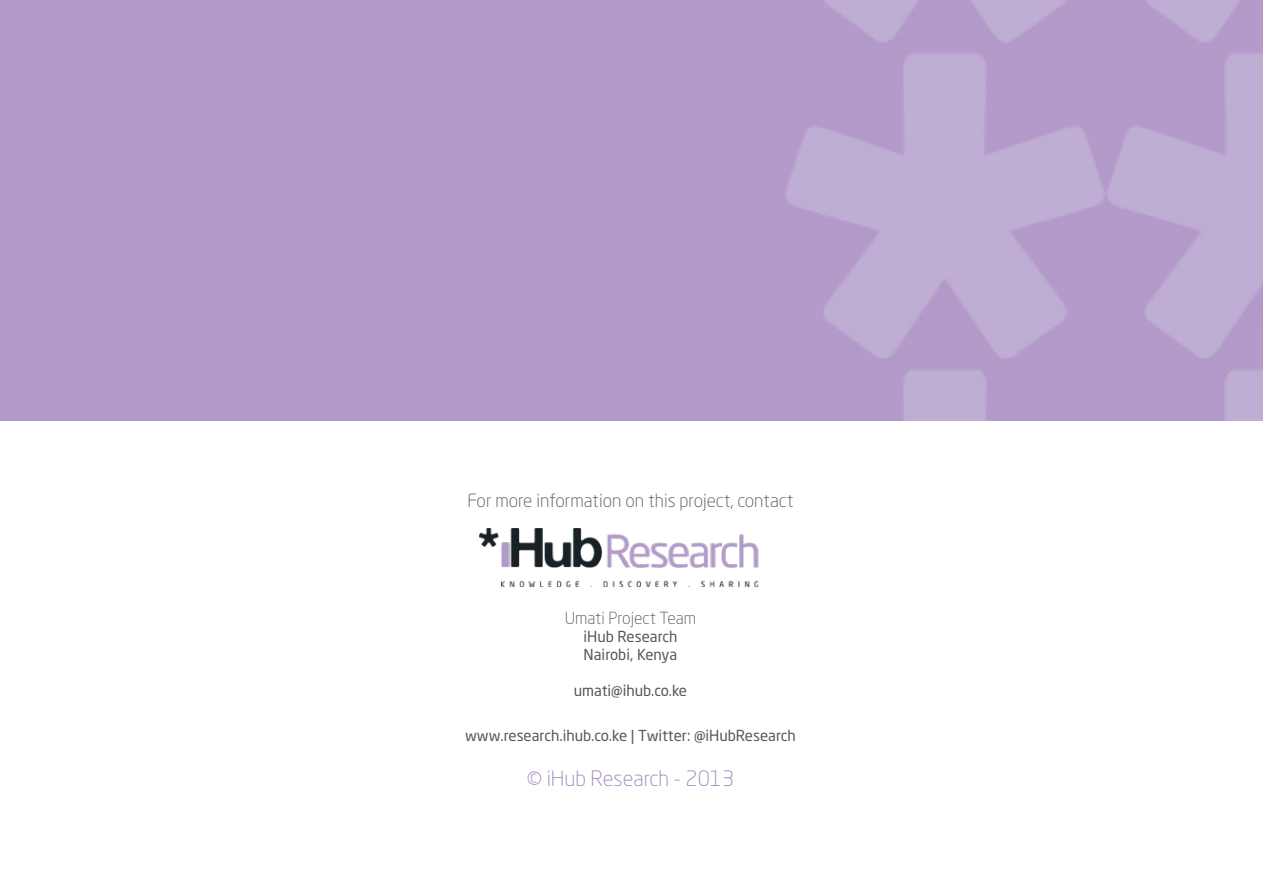
<style>
.page{position:relative;width:1263px;height:893px;background:#fff}
.page>*{position:absolute;margin:0;border:0;box-sizing:border-box;transform-origin:0 0}
.t1{font:300 21px "Neo Sans Std";color:#a188bf}
.t2{font:300 18px "Neo Sans Std";color:#58595b}
.t3{font:300 16.5px "Neo Sans Std";color:#58595b}
.t4{font:15px/18px "Neo Sans Std";color:#58595b}
</style>
<div class="page">
<img style="left:480px;top:528px;width:279px;height:59px">
<p class="t2" style="left:467px;top:490px;width:328px">For more information on this project, contact</p>
<p class="t3" style="left:565px;top:608px;width:133px">Umati Project Team</p>
<p class="t4" style="left:583px;top:628px;width:96px">iHub Research<br>Nairobi, Kenya</p>
<p class="t4" style="left:574px;top:682px;width:115px">umati@ihub.co.ke</p>
<p class="t4" style="left:465px;top:727px;width:332px">www.research.ihub.co.ke | Twitter: @iHubResearch</p>
<h1 class="t1" style="left:527px;top:765px;width:209px">© iHub Research - 2013</h1>
</div>
